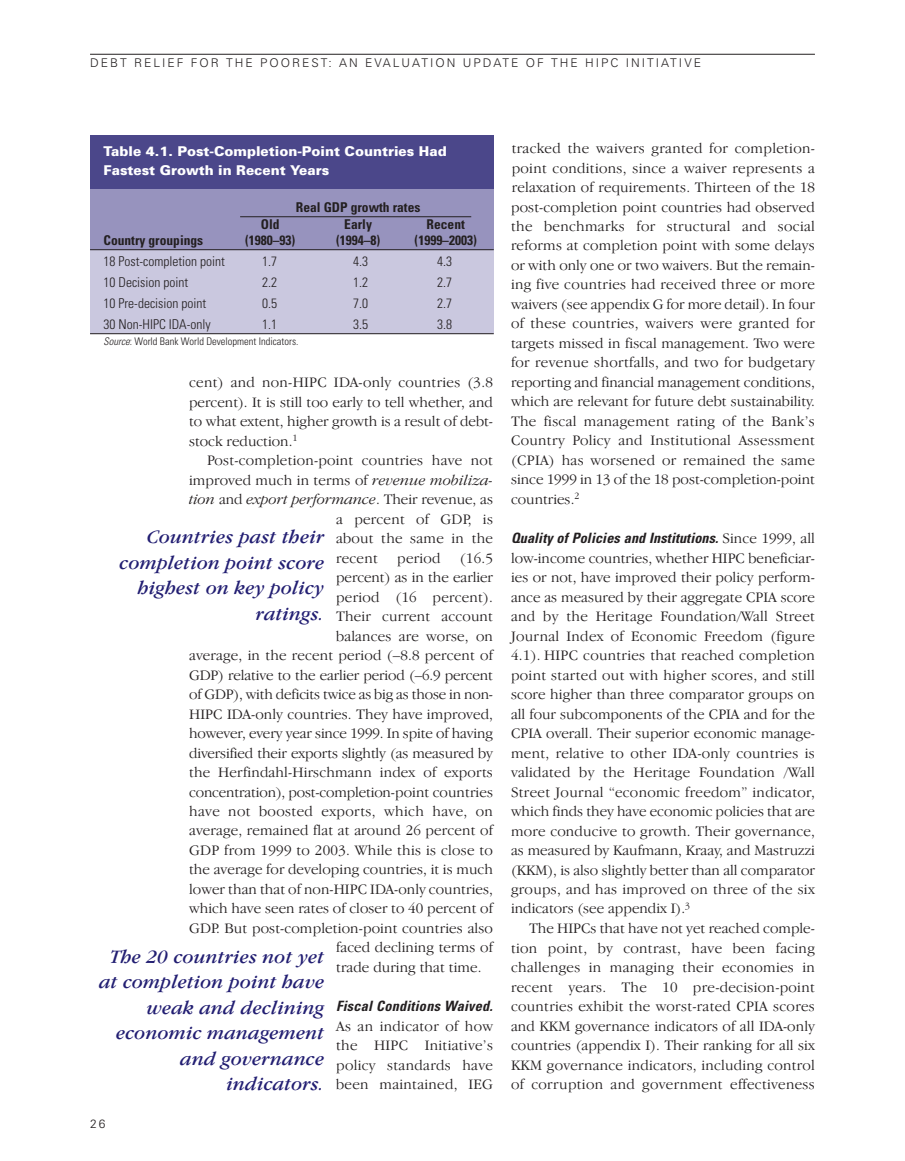
<style>
.page{position:relative;width:905px;height:1161px;background:#fff}
.page>*{position:absolute;margin:0;border:0;box-sizing:border-box;transform-origin:0 0}
.t1{font:italic 19.5px/25.5px "Garamond IT Cby BT";letter-spacing:.01em;color:#221e72;text-align:right}
.t2{font:300 15px/19.5px "Garamond IT Cby BT";letter-spacing:.005em;color:#231f20;text-align:justify}
.t3{font:italic 300 15px "Garamond IT Cby BT";letter-spacing:-.005em;color:#231f20}
.t4{font:300 15px "Garamond IT Cby BT";letter-spacing:.025em;color:#231f20}
.t5{font:italic 700 condensed 14.25px "Univers";letter-spacing:.005em;color:#231f20}
.t6{font:300 condensed 13.5px "Univers";color:#231f20}
.t7{font:700 condensed 13.5px "Univers";color:#231f20}
.t8{font:900 13.5px/19.5px "Univers";color:#fff}
.t9{font:300 12px "Univers";letter-spacing:.165em;color:#231f20}
.t10{font:300 condensed 10.5px "Univers";color:#231f20}
.s1{font-style:italic}
.s2{font-style:normal}
.s3{font-family:"Garamond IT Cby BT";font-weight:300;font-style:normal;font-stretch:normal;font-size:15px}
</style>
<div class="page">
<hr style="left:90px;top:54px;width:724px;height:1px;background:#231f20">
<div style="left:90px;top:189px;width:404px;height:60px;background:#9793be"></div>
<div style="left:90px;top:250px;width:404px;height:83px;background:#cac8df"></div>
<hr style="left:90px;top:249px;width:404px;height:1px;background:#231f20">
<hr style="left:90px;top:333px;width:404px;height:1px;background:#231f20">
<div style="left:90px;top:135px;width:404px;height:54px;background:#4b478a"></div>
<hr style="left:240px;top:216px;width:231px;height:1px;background:#231f20">
<p class="t9" style="left:90px;top:59px;width:612px">DEBT RELIEF FOR THE POOREST: AN EVALUATION UPDATE OF THE HIPC INITIATIVE</p>
<p class="t8" style="left:104px;top:142px;width:344px">Table 4.1. Post-Completion-Point Countries Had<br>Fastest Growth in Recent Years</p>
<p class="t7" style="left:296px;top:203px;width:126px">Real GDP growth rates</p>
<p class="t7" style="left:261px;top:219px;width:20px">Old</p>
<p class="t7" style="left:344px;top:219px;width:29px">Early</p>
<p class="t7" style="left:426px;top:219px;width:40px">Recent</p>
<p class="t7" style="left:104px;top:235px;width:101px">Country groupings</p>
<p class="t7" style="left:245px;top:235px;width:52px">(1980–93)</p>
<p class="t7" style="left:336px;top:235px;width:46px">(1994–8)</p>
<p class="t7" style="left:414px;top:235px;width:64px">(1999–2003)</p>
<p class="t6" style="left:104px;top:256px;width:123px">18 Post-completion point</p>
<p class="t6" style="left:262px;top:256px;width:16px">1.7</p>
<p class="t6" style="left:353px;top:256px;width:16px">4.3</p>
<p class="t6" style="left:437px;top:256px;width:16px">4.3</p>
<p class="t6" style="left:104px;top:277px;width:86px">10 Decision point</p>
<p class="t6" style="left:262px;top:277px;width:16px">2.2</p>
<p class="t6" style="left:353px;top:277px;width:16px">1.2</p>
<p class="t6" style="left:437px;top:277px;width:16px">2.7</p>
<p class="t6" style="left:104px;top:298px;width:104px">10 Pre-decision point</p>
<p class="t6" style="left:262px;top:298px;width:16px">0.5</p>
<p class="t6" style="left:353px;top:298px;width:16px">7.0</p>
<p class="t6" style="left:437px;top:298px;width:16px">2.7</p>
<p class="t6" style="left:104px;top:319px;width:109px">30 Non-HIPC IDA-only</p>
<p class="t6" style="left:262px;top:319px;width:16px">1.1</p>
<p class="t6" style="left:353px;top:319px;width:16px">3.5</p>
<p class="t6" style="left:437px;top:319px;width:16px">3.8</p>
<p class="t10" style="left:104px;top:338px;width:196px"><span class="s1">Source</span>: World Bank World Development Indicators.</p>
<p class="t2" style="left:189px;top:374px;width:305px">cent) and non-HIPC IDA-only countries (3.8 percent). It is still too early to tell whether, and to what extent, higher growth is a result of debt&shy;stock reduction.<sup>1</sup></p>
<p class="t2" style="left:207px;top:452px;width:287px">Post-completion-point countries have not</p>
<p class="t2" style="left:189px;top:471px;width:305px">improved much in terms of <span class="s1">revenue mobiliza-</span></p>
<p class="t3" style="left:189px;top:493px;width:305px">tion <span class="s2">and</span> export performance<span class="s2">. Their revenue, as</span></p>
<p class="t2" style="left:336px;top:510px;width:158px">a percent of GDP, is</p>
<p class="t2" style="left:336px;top:530px;width:158px">about the same in the</p>
<p class="t2" style="left:336px;top:549px;width:43px">recent</p>
<p class="t2" style="left:397px;top:549px;width:45px">period</p>
<p class="t2" style="left:460px;top:549px;width:35px">(16.5</p>
<p class="t2" style="left:336px;top:569px;width:158px">percent) as in the earlier</p>
<p class="t2" style="left:336px;top:588px;width:158px">period (16 percent).</p>
<p class="t2" style="left:336px;top:608px;width:158px">Their current account</p>
<p class="t2" style="left:336px;top:627px;width:158px">balances are worse, on</p>
<p class="t2" style="left:189px;top:647px;width:305px">average, in the recent period (–8.8 percent of</p>
<p class="t2" style="left:189px;top:666px;width:305px">GDP) relative to the earlier period (–6.9 percent</p>
<p class="t2" style="left:189px;top:686px;width:305px">of GDP), with deficits twice as big as those in non-</p>
<p class="t2" style="left:189px;top:705px;width:305px">HIPC IDA-only countries. They have improved,</p>
<p class="t2" style="left:189px;top:725px;width:305px">however, every year since 1999. In spite of having</p>
<p class="t2" style="left:189px;top:744px;width:305px">diversified their exports slightly (as measured by</p>
<p class="t2" style="left:189px;top:764px;width:305px">the Herfindahl-Hirschmann index of exports</p>
<p class="t2" style="left:189px;top:783px;width:305px">concentration), post-completion-point countries</p>
<p class="t4" style="left:189px;top:805px;width:305px">have not boosted exports, which have, on</p>
<p class="t2" style="left:189px;top:822px;width:305px">average, remained flat at around 26 percent of</p>
<p class="t2" style="left:189px;top:842px;width:305px">GDP from 1999 to 2003. While this is close to</p>
<p class="t2" style="left:189px;top:861px;width:305px">the average for developing countries, it is much</p>
<p class="t2" style="left:189px;top:881px;width:305px">lower than that of non-HIPC IDA-only countries,</p>
<p class="t2" style="left:189px;top:900px;width:305px">which have seen rates of closer to 40 percent of</p>
<p class="t2" style="left:189px;top:920px;width:305px">GDP. But post-completion-point countries also</p>
<p class="t2" style="left:336px;top:939px;width:158px">faced declining terms of</p>
<p class="t2" style="left:336px;top:959px;width:147px">trade during that time.</p>
<p class="t5" style="left:336px;top:1001px;width:158px">Fiscal Conditions Waived.</p>
<p class="t2" style="left:336px;top:1017px;width:158px">As an indicator of how the HIPC Initiative’s policy standards have been maintained, IEG</p>
<h1 class="t1" style="left:120px;top:526px;width:206px">Countries past their completion point score highest on key policy ratings.</h1>
<h1 class="t1" style="left:99px;top:945px;width:227px">The 20 countries not yet at completion point have weak and declining economic management and governance indicators.</h1>
<p class="t9" style="left:90px;top:1120px;width:17px">26</p>
<p class="t2" style="left:511px;top:140px;width:305px">tracked the waivers granted for completion&shy;point conditions, since a waiver represents a relaxation of requirements. Thirteen of the 18 post-completion point countries had observed the benchmarks for structural and social reforms at completion point with some delays or with only one or two waivers. But the remain&shy;ing five countries had received three or more waivers (see appendix G for more detail). In four of these countries, waivers were granted for targets missed in fiscal management. Two were for revenue shortfalls, and two for budgetary reporting and financial management conditions, which are relevant for future debt sustainability.<br>The fiscal management rating of the Bank’s Country Policy and Institutional Assessment (CPIA) has worsened or remained the same since 1999 in 13 of the 18 post-completion-point countries.<sup>2</sup></p>
<p class="t5" style="left:511px;top:533px;width:305px">Quality of Policies and Institutions. <span class="s3">Since 1999, all</span></p>
<p class="t2" style="left:511px;top:549px;width:305px">low-income countries, whether HIPC beneficiar&shy;ies or not, have improved their policy perform&shy;ance as measured by their aggregate CPIA score and by the Heritage Foundation/Wall Street Journal Index of Economic Freedom (figure 4.1). HIPC countries that reached completion point started out with higher scores, and still score higher than three comparator groups on all four subcomponents of the CPIA and for the CPIA overall. Their superior economic manage&shy;ment, relative to other IDA-only countries is validated by the Heritage Foundation /Wall Street Journal “economic freedom” indicator, which finds they have economic policies that are more conducive to growth. Their governance, as measured by Kaufmann, Kraay, and Mastruzzi (KKM), is also slightly better than all comparator groups, and has improved on three of the six indicators (see appendix I).<sup>3</sup></p>
<p class="t2" style="left:511px;top:920px;width:305px;text-indent:18px">The HIPCs that have not yet reached comple&shy;tion point, by contrast, have been facing challenges in managing their economies in recent years. The 10 pre-decision-point countries exhibit the worst-rated CPIA scores and KKM governance indicators of all IDA-only countries (appendix I). Their ranking for all six KKM governance indicators, including control of corruption and government effectiveness</p>
</div>
